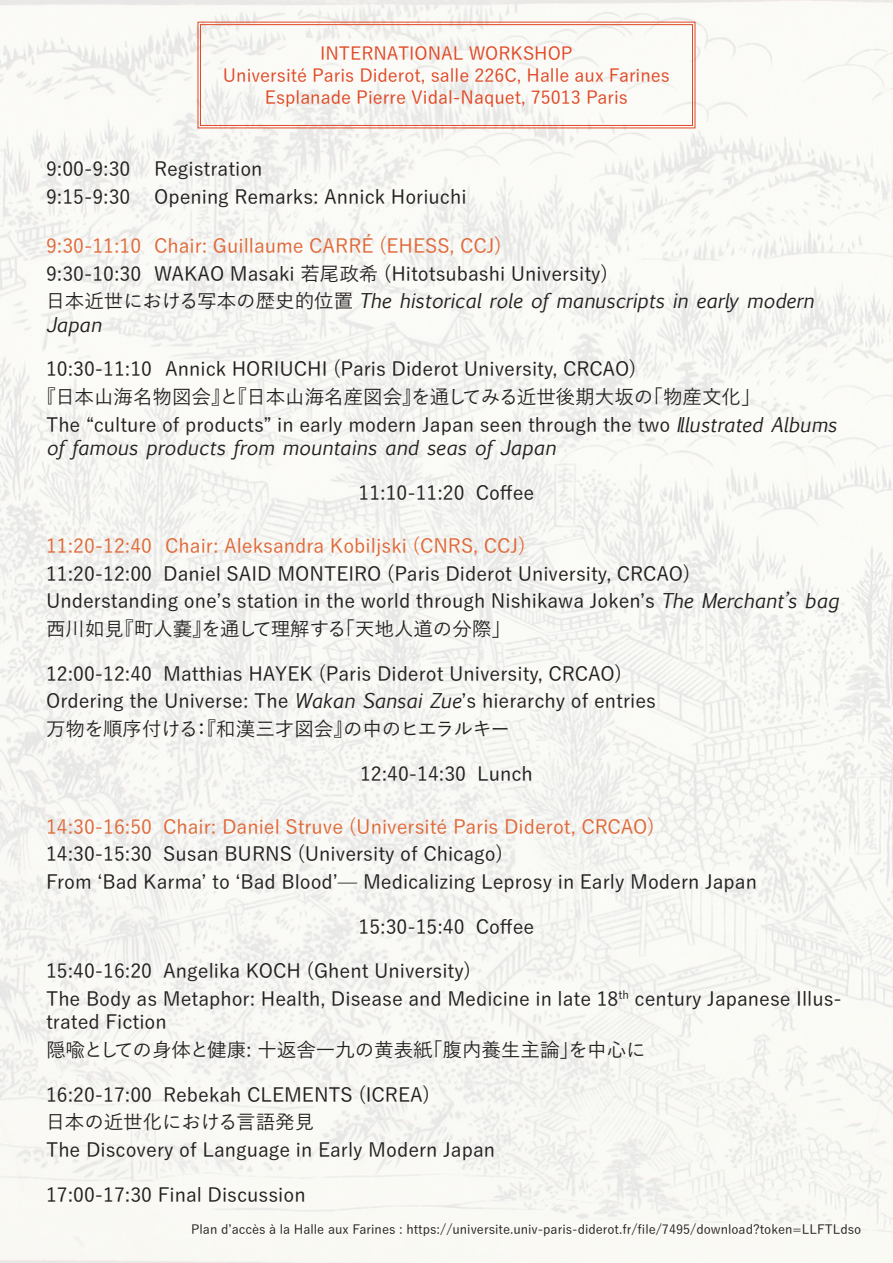
<style>
.page{position:relative;width:893px;height:1263px;background:#fff}
.page>*{position:absolute;margin:0;border:0;box-sizing:border-box;transform-origin:0 0}
.t1{font:500 19.5px/23.4px "Yu Go";color:#231f20}
.t2{font:italic 19.5px/23.4px "Euphemia UCAS";color:#231f20}
.t3{font:500 19.5px "Yu Go";color:#e06939}
.t4{font:500 18px "Yu Go";color:#e14825}
.t5{font:500 12.75px "Yu Go";color:#231f20}
.s1{font-family:"Yu Go";font-weight:500;font-style:normal}
.s2{font-family:"Euphemia UCAS";font-weight:400;font-style:italic}
</style>
<div class="page">
<img style="left:0;top:0;width:893px;height:1263px">
<svg style="left:197px;top:22px;width:498px;height:106px"></svg>
<div style="left:200px;top:24px;width:493px;height:102px;border:1px solid #e14825"></div>
<p class="t4" style="left:320px;top:37px;width:254px">INTERNATIONAL WORKSHOP</p>
<p class="t4" style="left:223px;top:59px;width:448px">Université Paris Diderot, salle 226C, Halle aux Farines</p>
<p class="t4" style="left:265px;top:80px;width:365px">Esplanade Pierre Vidal-Naquet, 75013 Paris</p>
<p class="t1" style="left:46px;top:154px;width:218px">9:00-9:30 Registration</p>
<p class="t1" style="left:46px;top:183px;width:422px">9:15-9:30 Opening Remarks: Annick Horiuchi</p>
<p class="t3" style="left:46px;top:228px;width:457px">9:30-11:10 Chair: Guillaume CARRÉ (EHESS, CCJ)</p>
<p class="t1" style="left:46px;top:259px;width:563px">9:30-10:30 WAKAO Masaki 若尾政希 (Hitotsubashi University)</p>
<p class="t2" style="left:46px;top:289px;width:769px"><span class="s1">日本近世における写本の歴史的位置</span> The historical role of manuscripts in early modern<br>Japan</p>
<p class="t1" style="left:46px;top:355px;width:592px">10:30-11:10 Annick HORIUCHI (Paris Diderot University, CRCAO)</p>
<p class="t1" style="left:36px;top:383px;width:726px">『日本山海名物図会』と『日本山海名産図会』を通してみる近世後期大坂の「物産文化」</p>
<p class="t2" style="left:46px;top:413px;width:792px"><span class="s1">The “culture of products” in early modern Japan seen through the two</span> Illustrated Albums of famous products from mountains and seas of Japan</p>
<p class="t1" style="left:359px;top:478px;width:177px">11:10-11:20 Coffee</p>
<p class="t3" style="left:46px;top:528px;width:481px">11:20-12:40 Chair: Aleksandra Kobiljski (CNRS, CCJ)</p>
<p class="t1" style="left:46px;top:559px;width:646px">11:20-12:00 Daniel SAID MONTEIRO (Paris Diderot University, CRCAO)</p>
<p class="t1" style="left:46px;top:587px;width:794px">Understanding one’s station in the world through Nishikawa Joken’s <span class="s2">The Merchant’s bag</span></p>
<p class="t1" style="left:46px;top:614px;width:466px">西川如見『町人嚢』を通して理解する「天地人道の分際」</p>
<p class="t1" style="left:46px;top:659px;width:577px">12:00-12:40 Matthias HAYEK (Paris Diderot University, CRCAO)</p>
<p class="t1" style="left:46px;top:687px;width:611px">Ordering the Universe: The <span class="s2">Wakan Sansai Zue</span>’s hierarchy of entries</p>
<p class="t1" style="left:46px;top:714px;width:465px">万物を順序付ける：『和漢三才図会』の中のヒエラルキー</p>
<p class="t1" style="left:360px;top:759px;width:174px">12:40-14:30 Lunch</p>
<p class="t3" style="left:46px;top:808px;width:610px">14:30-16:50 Chair: Daniel Struve (Université Paris Diderot, CRCAO)</p>
<p class="t1" style="left:46px;top:840px;width:459px">14:30-15:30 Susan BURNS (University of Chicago)</p>
<p class="t1" style="left:46px;top:868px;width:712px">From ‘Bad Karma’ to ‘Bad Blood’— Medicalizing Leprosy in Early Modern Japan</p>
<p class="t1" style="left:359px;top:912px;width:177px">15:30-15:40 Coffee</p>
<p class="t1" style="left:46px;top:957px;width:427px">15:40-16:20 Angelika KOCH (Ghent University)</p>
<p class="t1" style="left:46px;top:985px;width:797px">The Body as Metaphor: Health, Disease and Medicine in late 18<sup>th</sup> century Japanese Illus&shy;trated Fiction</p>
<p class="t1" style="left:46px;top:1036px;width:601px">隠喩としての身体と健康: 十返舎一九の黄表紙「腹内養生主論」を中心に</p>
<p class="t1" style="left:46px;top:1080px;width:386px">16:20-17:00 Rebekah CLEMENTS (ICREA)</p>
<p class="t1" style="left:46px;top:1108px;width:270px">日本の近世化における言語発見</p>
<p class="t1" style="left:46px;top:1136px;width:450px">The Discovery of Language in Early Modern Japan</p>
<p class="t1" style="left:46px;top:1180px;width:261px">17:00-17:30 Final Discussion</p>
<p class="t5" style="left:191px;top:1217px;width:672px">Plan d’accès à la Halle aux Farines : https://universite.univ-paris-diderot.fr/file/7495/download?token=LLFTLdso</p>
</div>
